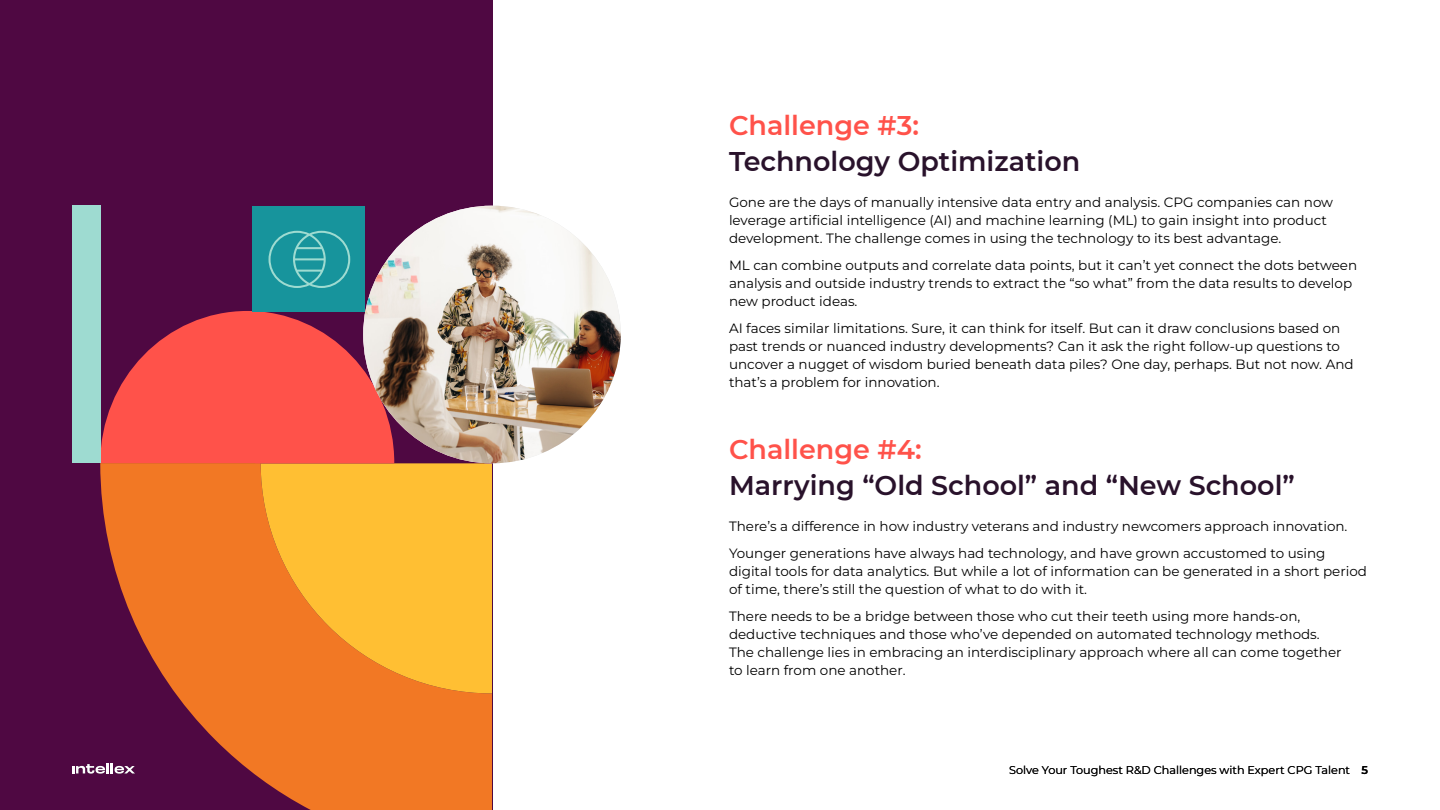
<style>
.page{position:relative;width:1440px;height:810px;background:#fff}
.page>*{position:absolute;margin:0;border:0;box-sizing:border-box;transform-origin:0 0}
.t1{font:600 27px "Montserrat";color:#29122b}
.t2{font:600 27px "Montserrat";color:#ff524a}
.t3{font:13.5px/18px "Montserrat";color:#000}
.t4{font:11.25px "Montserrat";color:#000}
.s1{font-weight:600}
</style>
<div class="page">
<div style="left:0;top:0;width:492px;height:810px;background:#4f0842"></div>
<svg style="left:100px;top:463px;width:392px;height:347px;fill:#f27824"></svg>
<svg style="left:261px;top:463px;width:231px;height:230px;background:#fbaf2f"></svg>
<div style="left:72px;top:206px;width:28px;height:257px;background:#9edbd1"></div>
<img style="left:363px;top:206px;width:258px;height:257px;border-radius:129px">
<svg style="left:100px;top:206px;width:392px;height:257px"></svg>
<svg style="left:72px;top:763px;width:63px;height:11px"></svg>
<h1 class="t2" style="left:729px;top:106px;width:192px">Challenge #3:</h1>
<h1 class="t1" style="left:729px;top:142px;width:353px">Technology Optimization</h1>
<p class="t3" style="left:729px;top:193px;width:606px">Gone are the days of manually intensive data entry and analysis. CPG companies can now leverage artificial intelligence (AI) and machine learning (ML) to gain insight into product development. The challenge comes in using the technology to its best advantage.</p>
<p class="t3" style="left:729px;top:256px;width:630px">ML can combine outputs and correlate data points, but it can’t yet connect the dots between analysis and outside industry trends to extract the “so what” from the data results to develop new product ideas.</p>
<p class="t3" style="left:729px;top:319px;width:626px">AI faces similar limitations. Sure, it can think for itself. But can it draw conclusions based on past trends or nuanced industry developments? Can it ask the right follow-up questions to uncover a nugget of wisdom buried beneath data piles? One day, perhaps. But not now. And that’s a problem for innovation.</p>
<h1 class="t2" style="left:729px;top:430px;width:194px">Challenge #4:</h1>
<h1 class="t1" style="left:729px;top:466px;width:567px">Marrying “Old School” and “New School”</h1>
<p class="t3" style="left:729px;top:512px;width:620px;line-height:27px">There’s a difference in how industry veterans and industry newcomers approach innovation.<br>Younger generations have always had technology, and have grown accustomed to using</p>
<p class="t3" style="left:729px;top:562px;width:640px">digital tools for data analytics. But while a lot of information can be generated in a short period of time, there’s still the question of what to do with it.</p>
<p class="t3" style="left:729px;top:607px;width:614px">There needs to be a bridge between those who cut their teeth using more hands-on, deductive techniques and those who’ve depended on automated technology methods.<br>The challenge lies in embracing an interdisciplinary approach where all can come together to learn from one another.</p>
<p class="t4" style="left:1009px;top:763px;width:360px">Solve Your Toughest R&amp;D Challenges with Expert CPG Talent <span class="s1">5</span></p>
</div>
